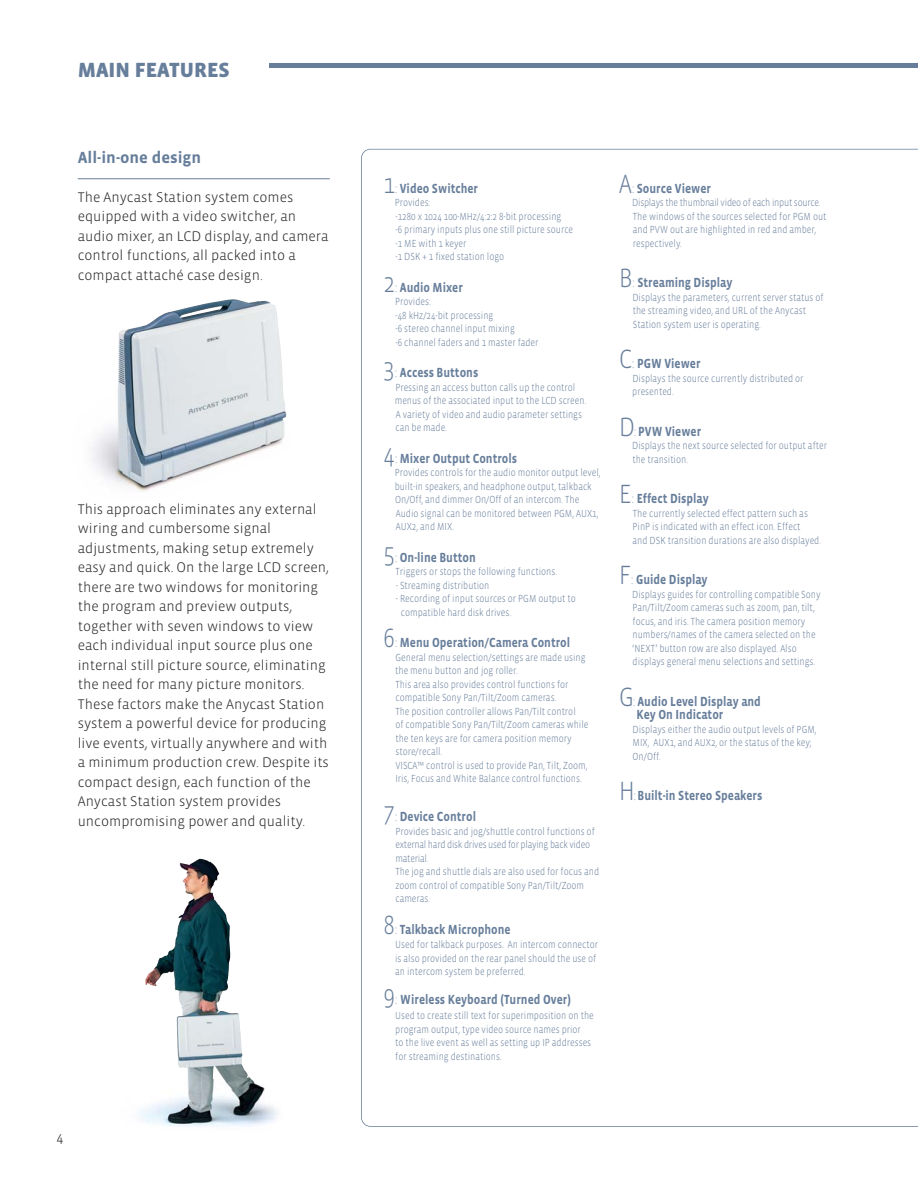
<style>
.page{position:relative;width:918px;height:1188px;background:#fff}
.page>*{position:absolute;margin:0;border:0;box-sizing:border-box;transform-origin:0 0}
.t1{font:900 21px "Vista Sans";color:#677e9b}
.t2{font:700 16.5px "Vista Sans";color:#677e9b}
.t3{font:300 14.25px/19.5px "Vista Sans";color:#231f20}
.t4{font:700 13.5px/13.5px "Vista Sans";color:#677e9b;scale:.85 1}
.t5{font:300 10.5px/13.5px "Vista Sans";color:#677e9b;scale:.85 1}
.s1{font-weight:300;font-size:27px}
.s2{font-weight:300}
</style>
<div class="page">
<img style="left:91px;top:299px;width:196px;height:192px">
<hr style="left:78px;top:178px;width:252px;height:1px;background:#677e9b">
<hr style="left:270px;top:64px;width:648px;height:4px;background:#677e9b">
<img style="left:176px;top:859px;width:75px;height:224px">
<h1 class="t1" style="left:78px;top:62px;width:154px">MAIN FEATURES</h1>
<h2 class="t2" style="left:78px;top:152px;width:125px">All-in-one design</h2>
<h3 class="t3" style="left:78px;top:189px;width:252px">The Anycast Station system comes equipped with a video switcher, an audio mixer, an LCD display, and camera control functions, all packed into a compact attaché case design.</h3>
<p class="t3" style="left:78px;top:501px;width:253px">This approach eliminates any external wiring and cumbersome signal adjustments, making setup extremely easy and quick. On the large LCD screen, there are two windows for monitoring the program and preview outputs, together with seven windows to view each individual input source plus one internal still picture source, eliminating the need for many picture monitors.<br>These factors make the Anycast Station system a powerful device for producing live events, virtually anywhere and with a minimum production crew. Despite its compact design, each function of the Anycast Station system provides uncompromising power and quality.</p>
<h3 class="t3" style="left:57px;top:1129px;width:9px">4</h3>
<p class="t4" style="left:384px;top:183px;width:113px"><span class="s1">1</span><span class="s2">:</span> Video Switcher</p>
<p class="t5" style="left:395px;top:197px;width:211px">Provides:<br>-1280 x 1024 100-MHz/4:2:2 8-bit processing<br>-6 primary inputs plus one still picture source -1 ME with 1 keyer<br>-1 DSK + 1 fixed station logo</p>
<p class="t4" style="left:384px;top:282px;width:95px"><span class="s1">2</span><span class="s2">:</span> Audio Mixer</p>
<p class="t5" style="left:395px;top:296px;width:170px">Provides:<br>-48 kHz/24-bit processing<br>-6 stereo channel input mixing<br>-6 channel faders and 1 master fader</p>
<p class="t4" style="left:384px;top:367px;width:113px"><span class="s1">3</span><span class="s2">:</span> Access Buttons</p>
<p class="t5" style="left:395px;top:381px;width:227px">Pressing an access button calls up the control menus of the associated input to the LCD screen.<br>A variety of video and audio parameter settings can be made.</p>
<p class="t4" style="left:384px;top:453px;width:159px"><span class="s1">4</span><span class="s2">:</span> Mixer Output Controls</p>
<p class="t5" style="left:395px;top:467px;width:244px">Provides controls for the audio monitor output level, built-in speakers, and headphone output, talkback On/Off, and dimmer On/Off of an intercom. The Audio signal can be monitored between PGM, AUX1, AUX2, and MIX.</p>
<p class="t4" style="left:384px;top:552px;width:110px"><span class="s1">5</span><span class="s2">:</span> On-line Button</p>
<p class="t5" style="left:396px;top:566px;width:192px">Triggers or stops the following functions.</p>
<p class="t5" style="left:396px;top:579px;width:112px">- Streaming distribution</p>
<p class="t5" style="left:401px;top:593px;width:208px;text-indent:-5px">- Recording of input sources or PGM output to compatible hard disk drives.</p>
<p class="t4" style="left:384px;top:637px;width:221px"><span class="s1">6</span><span class="s2">:</span> Menu Operation/Camera Control</p>
<p class="t5" style="left:395px;top:651px;width:229px">General menu selection/settings are made using the menu button and jog roller.<br>This area also provides control functions for compatible Sony Pan/Tilt/Zoom cameras.<br>The position controller allows Pan/Tilt control<br>of compatible Sony Pan/Tilt/Zoom cameras while the ten keys are for camera position memory store/recall.<br>VISCA™ control is used to provide Pan, Tilt, Zoom, Iris, Focus and White Balance control functions.</p>
<p class="t4" style="left:384px;top:811px;width:110px"><span class="s1">7</span><span class="s2">:</span> Device Control</p>
<p class="t5" style="left:395px;top:825px;width:241px">Provides basic and jog/shuttle control functions of external hard disk drives used for playing back video material.<br>The jog and shuttle dials are also used for focus and zoom control of compatible Sony Pan/Tilt/Zoom cameras.</p>
<p class="t4" style="left:384px;top:924px;width:151px"><span class="s1">8</span><span class="s2">:</span> Talkback Microphone</p>
<p class="t5" style="left:395px;top:939px;width:240px">Used for talkback purposes. An intercom connector is also provided on the rear panel should the use of an intercom system be preferred.</p>
<p class="t4" style="left:384px;top:994px;width:222px"><span class="s1">9</span><span class="s2">:</span> Wireless Keyboard (Turned Over)</p>
<p class="t5" style="left:395px;top:1010px;width:235px">Used to create still text for superimposition on the program output, type video source names prior<br>to the live event as well as setting up IP addresses for streaming destinations.</p>
<p class="t4" style="left:619px;top:183px;width:110px"><span class="s1">A</span><span class="s2">:</span> Source Viewer</p>
<p class="t5" style="left:632px;top:197px;width:230px">Displays the thumbnail video of each input source.<br>The windows of the sources selected for PGM out and PVW out are highlighted in red and amber, respectively.</p>
<p class="t4" style="left:619px;top:277px;width:135px"><span class="s1">B</span><span class="s2">:</span> Streaming Display</p>
<p class="t5" style="left:632px;top:291px;width:226px">Displays the parameters, current server status of the streaming video, and URL of the Anycast<br>Station system user is operating.</p>
<p class="t4" style="left:619px;top:358px;width:97px"><span class="s1">C</span><span class="s2">:</span> PGW Viewer</p>
<p class="t5" style="left:632px;top:372px;width:203px">Displays the source currently distributed or presented.</p>
<p class="t4" style="left:619px;top:426px;width:98px"><span class="s1">D</span><span class="s2">:</span> PVW Viewer</p>
<p class="t5" style="left:632px;top:440px;width:231px">Displays the next source selected for output after the transition.</p>
<p class="t4" style="left:619px;top:493px;width:107px"><span class="s1">E</span><span class="s2">:</span> Effect Display</p>
<p class="t5" style="left:633px;top:507px;width:223px">The currently selected effect pattern such as<br>PinP is indicated with an effect icon. Effect<br>and DSK transition durations are also displayed.</p>
<p class="t4" style="left:619px;top:574px;width:105px"><span class="s1">F</span><span class="s2">:</span> Guide Display</p>
<p class="t5" style="left:632px;top:588px;width:223px">Displays guides for controlling compatible Sony Pan/Tilt/Zoom cameras such as zoom, pan, tilt, focus, and iris. The camera position memory numbers/names of the camera selected on the ‘NEXT’ button row are also displayed. Also displays general menu selections and settings.</p>
<p class="t4" style="left:636px;top:696px;width:148px;text-indent:-17px"><span class="s1">G</span><span class="s2">:</span> Audio Level Display and<br>Key On Indicator</p>
<p class="t5" style="left:633px;top:723px;width:218px">Displays either the audio output levels of PGM,<br>MIX, AUX1, and AUX2, or the status of the key;<br>On/Off.</p>
<p class="t4" style="left:619px;top:790px;width:170px"><span class="s1">H</span><span class="s2">:</span> Built-in Stereo Speakers</p>
</div>
